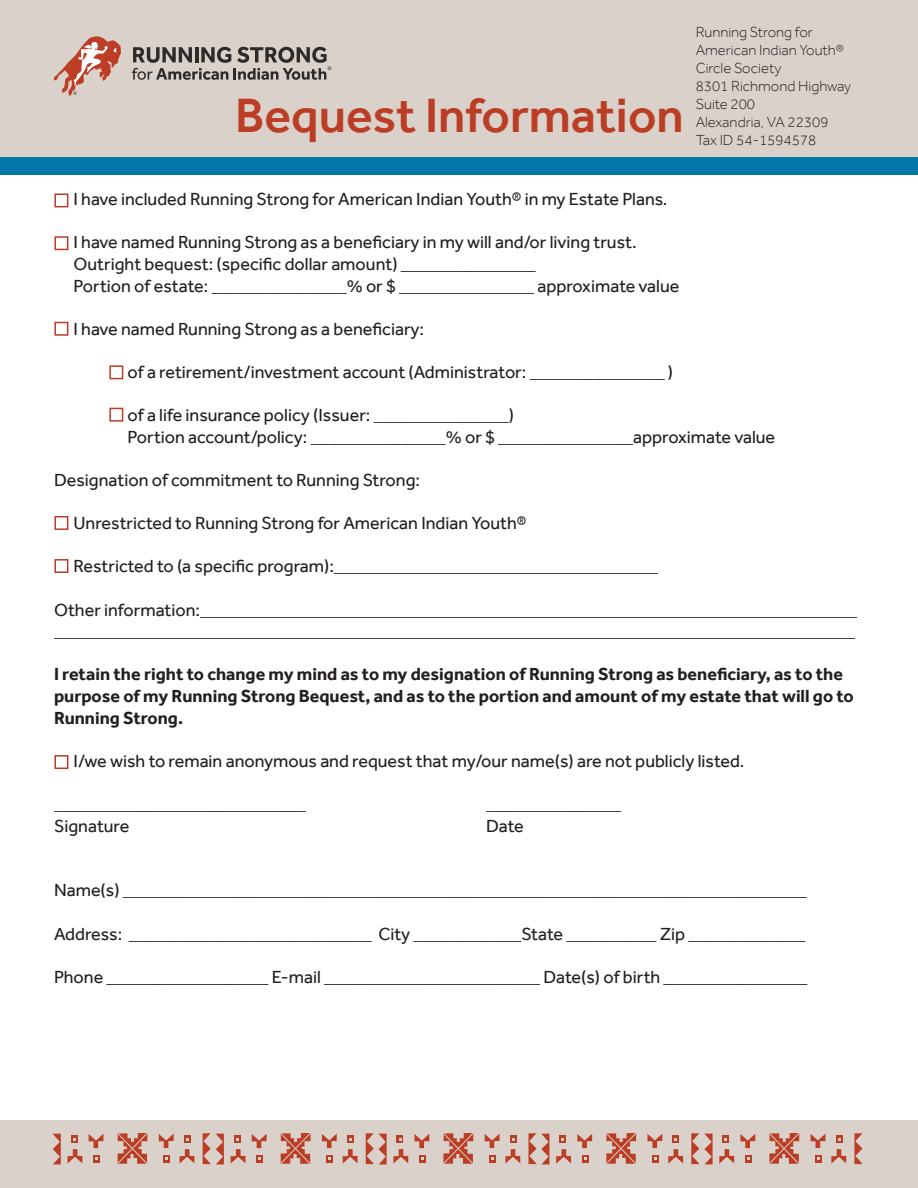
<style>
.page{position:relative;width:918px;height:1188px;background:#fff}
.page>*{position:absolute;margin:0;border:0;box-sizing:border-box;transform-origin:0 0}
.t1{font:500 49.5px "Effra";color:#bb3d24}
.t2{font:18px/21.6px "Effra";color:#231f20}
.t3{font:700 18px/21.6px "Effra";color:#231f20}
.t4{font:300 15px/18px "Effra";color:#231f20}
</style>
<div class="page">
<div style="left:0;top:0;width:918px;height:165px;background:#dad1cb"></div>
<div style="left:0;top:157px;width:918px;height:18px;background:#0076a9"></div>
<div style="left:54px;top:194px;width:14px;height:13px;border:2px solid #bb3d24"></div>
<div style="left:54px;top:322px;width:14px;height:14px;border:2px solid #bb3d24"></div>
<div style="left:109px;top:365px;width:14px;height:14px;border:2px solid #bb3d24"></div>
<div style="left:54px;top:516px;width:14px;height:14px;border:2px solid #bb3d24"></div>
<div style="left:54px;top:559px;width:14px;height:14px;border:2px solid #bb3d24"></div>
<svg style="left:132px;top:47px;width:199px;height:33px"></svg>
<svg style="left:54px;top:36px;width:67px;height:60px"></svg>
<div style="left:54px;top:236px;width:14px;height:14px;border:2px solid #bb3d24"></div>
<div style="left:109px;top:408px;width:14px;height:14px;border:2px solid #bb3d24"></div>
<div style="left:54px;top:755px;width:14px;height:14px;border:2px solid #bb3d24"></div>
<div style="left:0;top:1120px;width:918px;height:68px;background:#dad1cb"></div>
<svg style="left:234px;top:1136px;width:7px;height:7px"></svg>
<svg style="left:256px;top:1155px;width:7px;height:7px"></svg>
<svg style="left:326px;top:1155px;width:7px;height:7px"></svg>
<svg style="left:347px;top:1136px;width:7px;height:7px"></svg>
<svg style="left:231px;top:1149px;width:14px;height:14px"></svg>
<svg style="left:343px;top:1149px;width:15px;height:15px"></svg>
<svg style="left:322px;top:1134px;width:15px;height:14px"></svg>
<svg style="left:252px;top:1134px;width:15px;height:14px"></svg>
<svg style="left:280px;top:1133px;width:31px;height:31px"></svg>
<svg style="left:53px;top:1134px;width:8px;height:30px"></svg>
<svg style="left:203px;top:1133px;width:21px;height:31px"></svg>
<svg style="left:71px;top:1136px;width:6px;height:7px"></svg>
<svg style="left:93px;top:1155px;width:7px;height:7px"></svg>
<svg style="left:163px;top:1155px;width:7px;height:7px"></svg>
<svg style="left:184px;top:1136px;width:7px;height:7px"></svg>
<svg style="left:68px;top:1149px;width:14px;height:14px"></svg>
<svg style="left:180px;top:1149px;width:14px;height:14px"></svg>
<svg style="left:159px;top:1134px;width:15px;height:14px"></svg>
<svg style="left:89px;top:1134px;width:14px;height:14px"></svg>
<svg style="left:117px;top:1133px;width:31px;height:31px"></svg>
<svg style="left:366px;top:1133px;width:21px;height:31px"></svg>
<svg style="left:397px;top:1136px;width:6px;height:7px"></svg>
<svg style="left:419px;top:1155px;width:7px;height:7px"></svg>
<svg style="left:393px;top:1149px;width:15px;height:15px"></svg>
<svg style="left:485px;top:1134px;width:35px;height:30px"></svg>
<svg style="left:414px;top:1134px;width:15px;height:14px"></svg>
<svg style="left:443px;top:1133px;width:31px;height:31px"></svg>
<svg style="left:854px;top:1133px;width:9px;height:31px"></svg>
<svg style="left:723px;top:1136px;width:6px;height:7px"></svg>
<svg style="left:745px;top:1155px;width:7px;height:7px"></svg>
<svg style="left:815px;top:1155px;width:7px;height:7px"></svg>
<svg style="left:836px;top:1136px;width:6px;height:7px"></svg>
<svg style="left:719px;top:1149px;width:15px;height:15px"></svg>
<svg style="left:831px;top:1149px;width:15px;height:15px"></svg>
<svg style="left:811px;top:1134px;width:14px;height:14px"></svg>
<svg style="left:740px;top:1134px;width:15px;height:14px"></svg>
<svg style="left:769px;top:1133px;width:31px;height:31px"></svg>
<svg style="left:528px;top:1133px;width:21px;height:31px"></svg>
<svg style="left:691px;top:1133px;width:22px;height:31px"></svg>
<svg style="left:559px;top:1136px;width:7px;height:7px"></svg>
<svg style="left:582px;top:1155px;width:7px;height:7px"></svg>
<svg style="left:652px;top:1155px;width:6px;height:7px"></svg>
<svg style="left:673px;top:1136px;width:6px;height:7px"></svg>
<svg style="left:556px;top:1149px;width:15px;height:15px"></svg>
<svg style="left:668px;top:1149px;width:15px;height:15px"></svg>
<svg style="left:648px;top:1134px;width:14px;height:14px"></svg>
<svg style="left:577px;top:1134px;width:15px;height:14px"></svg>
<svg style="left:606px;top:1133px;width:31px;height:31px"></svg>
<h1 class="t1" style="left:235px;top:86px;width:450px">Bequest Information</h1>
<p class="t4" style="left:696px;top:23px;width:157px">Running Strong for<br>American Indian Youth®<br>Circle Society<br>8301 Richmond Highway<br>Suite 200<br>Alexandria, VA 22309<br>Tax ID 54-1594578</p>
<p class="t2" style="left:74px;top:188px;width:596px">I have included Running Strong for American Indian Youth® in my Estate Plans.</p>
<p class="t2" style="left:74px;top:231px;width:607px">I have named Running Strong as a beneficiary in my will and/or living trust.<br>Outright bequest: (specific dollar amount) _______________<br>Portion of estate: _______________% or $ _______________ approximate value</p>
<p class="t2" style="left:74px;top:318px;width:352px">I have named Running Strong as a beneficiary:</p>
<p class="t2" style="left:128px;top:361px;width:547px">of a retirement/investment account (Administrator: _______________ )</p>
<p class="t2" style="left:128px;top:404px;width:649px">of a life insurance policy (Issuer: _______________)<br>Portion account/policy: _______________% or $ _______________approximate value</p>
<p class="t2" style="left:54px;top:469px;width:368px">Designation of commitment to Running Strong:</p>
<p class="t2" style="left:74px;top:512px;width:454px">Unrestricted to Running Strong for American Indian Youth®</p>
<p class="t2" style="left:74px;top:555px;width:586px">Restricted to (a specific program):____________________________________</p>
<p class="t2" style="left:54px;top:599px;width:805px">Other information:_________________________________________________________________________ _________________________________________________________________________________________</p>
<p class="t3" style="left:54px;top:663px;width:801px">I retain the right to change my mind as to my designation of Running Strong as beneficiary, as to the purpose of my Running Strong Bequest, and as to the portion and amount of my estate that will go to<br>Running Strong.</p>
<p class="t2" style="left:74px;top:750px;width:673px">I/we wish to remain anonymous and request that my/our name(s) are not publicly listed.</p>
<p class="t2" style="left:54px;top:793px;width:253px">____________________________</p>
<p class="t2" style="left:486px;top:793px;width:136px">_______________</p>
<p class="t2" style="left:54px;top:815px;width:77px">Signature</p>
<p class="t2" style="left:486px;top:815px;width:39px">Date</p>
<p class="t2" style="left:54px;top:879px;width:754px">Name(s) ____________________________________________________________________________</p>
<p class="t2" style="left:54px;top:923px;width:753px">Address: ___________________________ City ____________State __________ Zip _____________</p>
<p class="t2" style="left:54px;top:966px;width:755px">Phone __________________ E-mail ________________________ Date(s) of birth ________________</p>
</div>
